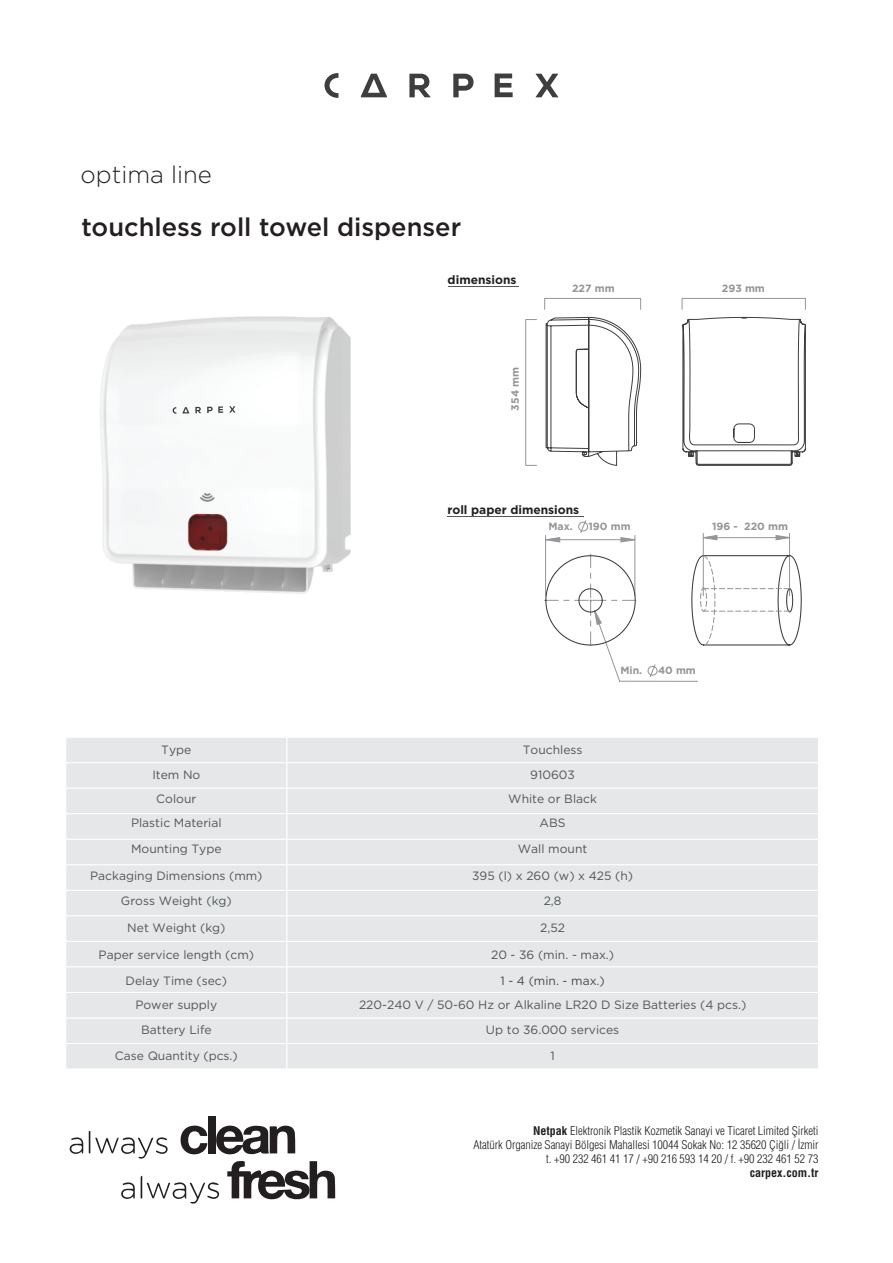
<style>
.page{position:relative;width:893px;height:1263px;background:#fff}
.page>*{position:absolute;margin:0;border:0;box-sizing:border-box;transform-origin:0 0}
.t1{font:500 25.5px "Gotham";color:#231f20}
.t2{font:300 24px "Gotham";color:#231f20}
.t3{font:12px/25.5px "Gotham";color:#4e5659;text-align:center}
.t4{font:700 12px "Gotham";color:#231f20}
.t5{font:12px "Gotham";color:#434b4c}
.t6{font:11.7px/14.2px "Helvetica Cond T Light";letter-spacing:-.005em;color:#231f20;text-align:right}
.t7{font:11.7px "Helvetica Cond T Bold";letter-spacing:-.005em;color:#231f20}
.t8{font:700 10.5px "Gotham";color:#939598}
.s1{font-family:"Helvetica Cond T Bold"}
</style>
<div class="page">
<svg style="left:227px;top:1161px;width:108px;height:39px"></svg>
<svg style="left:215px;top:1123px;width:80px;height:32px"></svg>
<svg style="left:180px;top:1125px;width:27px;height:30px"></svg>
<div style="left:208px;top:1116px;width:7px;height:37px;background:#231f20"></div>
<svg style="left:70px;top:1137px;width:13px;height:17px"></svg>
<svg style="left:121px;top:1182px;width:14px;height:17px"></svg>
<svg style="left:89px;top:1131px;width:79px;height:28px"></svg>
<svg style="left:141px;top:1176px;width:78px;height:28px"></svg>
<svg style="left:361px;top:74px;width:26px;height:23px"></svg>
<svg style="left:409px;top:74px;width:21px;height:23px"></svg>
<svg style="left:453px;top:74px;width:21px;height:23px"></svg>
<svg style="left:536px;top:74px;width:22px;height:23px"></svg>
<svg style="left:325px;top:73px;width:13px;height:25px"></svg>
<svg style="left:495px;top:74px;width:18px;height:23px"></svg>
<div style="left:65px;top:737px;width:222px;height:26px;background:#e6e7e9;border:1px solid #fff"></div>
<div style="left:287px;top:737px;width:532px;height:26px;background:#e6e7e9;border:1px solid #fff"></div>
<div style="left:65px;top:762px;width:222px;height:27px;background:#e6e7e9;border:1px solid #fff"></div>
<div style="left:287px;top:762px;width:532px;height:27px;background:#e6e7e9;border:1px solid #fff"></div>
<div style="left:65px;top:788px;width:222px;height:26px;background:#e6e7e9;border:1px solid #fff"></div>
<div style="left:287px;top:788px;width:532px;height:26px;background:#e6e7e9;border:1px solid #fff"></div>
<div style="left:65px;top:813px;width:222px;height:27px;background:#e6e7e9;border:1px solid #fff"></div>
<div style="left:287px;top:813px;width:532px;height:27px;background:#e6e7e9;border:1px solid #fff"></div>
<div style="left:65px;top:839px;width:222px;height:26px;background:#e6e7e9;border:1px solid #fff"></div>
<div style="left:287px;top:839px;width:532px;height:26px;background:#e6e7e9;border:1px solid #fff"></div>
<div style="left:65px;top:864px;width:222px;height:27px;background:#e6e7e9;border:1px solid #fff"></div>
<div style="left:287px;top:864px;width:532px;height:27px;background:#e6e7e9;border:1px solid #fff"></div>
<div style="left:65px;top:890px;width:222px;height:26px;background:#e6e7e9;border:1px solid #fff"></div>
<div style="left:287px;top:890px;width:532px;height:26px;background:#e6e7e9;border:1px solid #fff"></div>
<div style="left:65px;top:915px;width:222px;height:27px;background:#e6e7e9;border:1px solid #fff"></div>
<div style="left:287px;top:915px;width:532px;height:27px;background:#e6e7e9;border:1px solid #fff"></div>
<div style="left:65px;top:941px;width:222px;height:26px;background:#e6e7e9;border:1px solid #fff"></div>
<div style="left:287px;top:941px;width:532px;height:26px;background:#e6e7e9;border:1px solid #fff"></div>
<div style="left:65px;top:966px;width:222px;height:27px;background:#e6e7e9;border:1px solid #fff"></div>
<div style="left:287px;top:966px;width:532px;height:27px;background:#e6e7e9;border:1px solid #fff"></div>
<div style="left:65px;top:1017px;width:222px;height:27px;background:#e6e7e9;border:1px solid #fff"></div>
<div style="left:287px;top:1017px;width:532px;height:27px;background:#e6e7e9;border:1px solid #fff"></div>
<div style="left:65px;top:1043px;width:222px;height:26px;background:#e6e7e9;border:1px solid #fff"></div>
<div style="left:287px;top:1043px;width:532px;height:26px;background:#e6e7e9;border:1px solid #fff"></div>
<div style="left:65px;top:992px;width:222px;height:26px;background:#e6e7e9;border:1px solid #fff"></div>
<div style="left:287px;top:992px;width:532px;height:26px;background:#e6e7e9;border:1px solid #fff"></div>
<img style="left:100px;top:316px;width:251px;height:278px">
<svg style="left:182px;top:407px;width:7px;height:6px"></svg>
<svg style="left:195px;top:407px;width:6px;height:6px"></svg>
<svg style="left:229px;top:406px;width:6px;height:7px"></svg>
<svg style="left:173px;top:407px;width:3px;height:7px"></svg>
<svg style="left:207px;top:406px;width:16px;height:7px"></svg>
<div style="left:682px;top:298px;width:124px;height:12px;border:1px solid #939598"></div>
<div style="left:525px;top:319px;width:12px;height:147px;border:1px solid #939598"></div>
<div style="left:544px;top:298px;width:97px;height:12px;border:1px solid #939598"></div>
<hr style="left:545px;top:535px;width:1px;height:61px;background:#939598">
<hr style="left:634px;top:535px;width:1px;height:61px;background:#939598">
<hr style="left:789px;top:533px;width:1px;height:63px;background:#939598">
<hr style="left:703px;top:533px;width:1px;height:63px;background:#939598">
<svg style="left:545px;top:520px;width:91px;height:23px"></svg>
<svg style="left:545px;top:554px;width:257px;height:128px"></svg>
<hr style="left:447px;top:517px;width:137px;height:1px;background:#52595c">
<svg style="left:703px;top:535px;width:86px;height:6px"></svg>
<svg style="left:545px;top:317px;width:96px;height:149px"></svg>
<svg style="left:682px;top:308px;width:124px;height:158px"></svg>
<h2 class="t2" style="left:81px;top:159px;width:133px">optima line</h2>
<h1 class="t1" style="left:82px;top:210px;width:381px">touchless roll towel dispenser</h1>
<p class="t4" style="left:448px;top:272px;width:70px">dimensions</p>
<p class="t8" style="left:508px;top:411px;width:45px;rotate:-90deg">354 mm</p>
<p class="t8" style="left:572px;top:281px;width:44px">227 mm</p>
<p class="t4" style="left:447px;top:502px;width:133px">roll paper dimensions</p>
<p class="t8" style="left:722px;top:281px;width:45px">293 mm</p>
<p class="t8" style="left:548px;top:519px;width:26px">Max.</p>
<p class="t8" style="left:589px;top:519px;width:44px">190 mm</p>
<p class="t8" style="left:712px;top:519px;width:77px">196 - 220 mm</p>
<p class="t8" style="left:621px;top:663px;width:23px">Min.</p>
<p class="t8" style="left:658px;top:663px;width:39px">40 mm</p>
<p class="t3" style="left:161px;top:736px;width:32px">Type</p>
<p class="t3" style="left:523px;top:736px;width:61px">Touchless</p>
<p class="t3" style="left:152px;top:762px;width:50px">Item No</p>
<p class="t3" style="left:530px;top:762px;width:46px">910603</p>
<p class="t3" style="left:156px;top:785px;width:42px">Colour</p>
<p class="t3" style="left:508px;top:785px;width:90px">White or Black</p>
<p class="t3" style="left:131px;top:810px;width:92px">Plastic Material</p>
<p class="t3" style="left:540px;top:810px;width:28px">ABS</p>
<p class="t3" style="left:131px;top:836px;width:92px">Mounting Type</p>
<p class="t3" style="left:90px;top:863px;width:174px">Packaging Dimensions (mm)<br>Gross Weight (kg)</p>
<p class="t3" style="left:518px;top:836px;width:71px">Wall mount</p>
<p class="t3" style="left:472px;top:863px;width:162px">395 (l) x 260 (w) x 425 (h)<br>2,8</p>
<p class="t3" style="left:127px;top:915px;width:100px">Net Weight (kg)</p>
<p class="t3" style="left:540px;top:915px;width:26px">2,52</p>
<p class="t3" style="left:99px;top:941px;width:157px;line-height:26px">Paper service length (cm)<br>Delay Time (sec)</p>
<p class="t3" style="left:491px;top:942px;width:125px">20 - 36 (min. - max.)</p>
<p class="t5" style="left:500px;top:973px;width:106px">1 - 4 (min. - max.)</p>
<p class="t3" style="left:135px;top:991px;width:83px">Power supply</p>
<p class="t3" style="left:359px;top:991px;width:389px">220-240 V / 50-60 Hz or Alkaline LR20 D Size Batteries (4 pcs.)</p>
<p class="t3" style="left:141px;top:1017px;width:72px">Battery Life</p>
<p class="t3" style="left:486px;top:1017px;width:135px">Up to 36.000 services</p>
<p class="t3" style="left:115px;top:1043px;width:124px">Case Quantity (pcs.)</p>
<p class="t3" style="left:550px;top:1043px;width:6px">1</p>
<p class="t6" style="left:474px;top:1123px;width:346px"><span class="s1">Netpak</span> Elektronik Plastik Kozmetik Sanayi ve Ticaret Limited Şirketi<br>Atatürk Organize Sanayi Bölgesi Mahallesi 10044 Sokak No: 12 35620 Çiğli / İzmir t. +90 232 461 41 17 / +90 216 593 14 20 / f. +90 232 461 52 73</p>
<p class="t7" style="left:750px;top:1166px;width:70px">carpex.com.tr</p>
</div>
